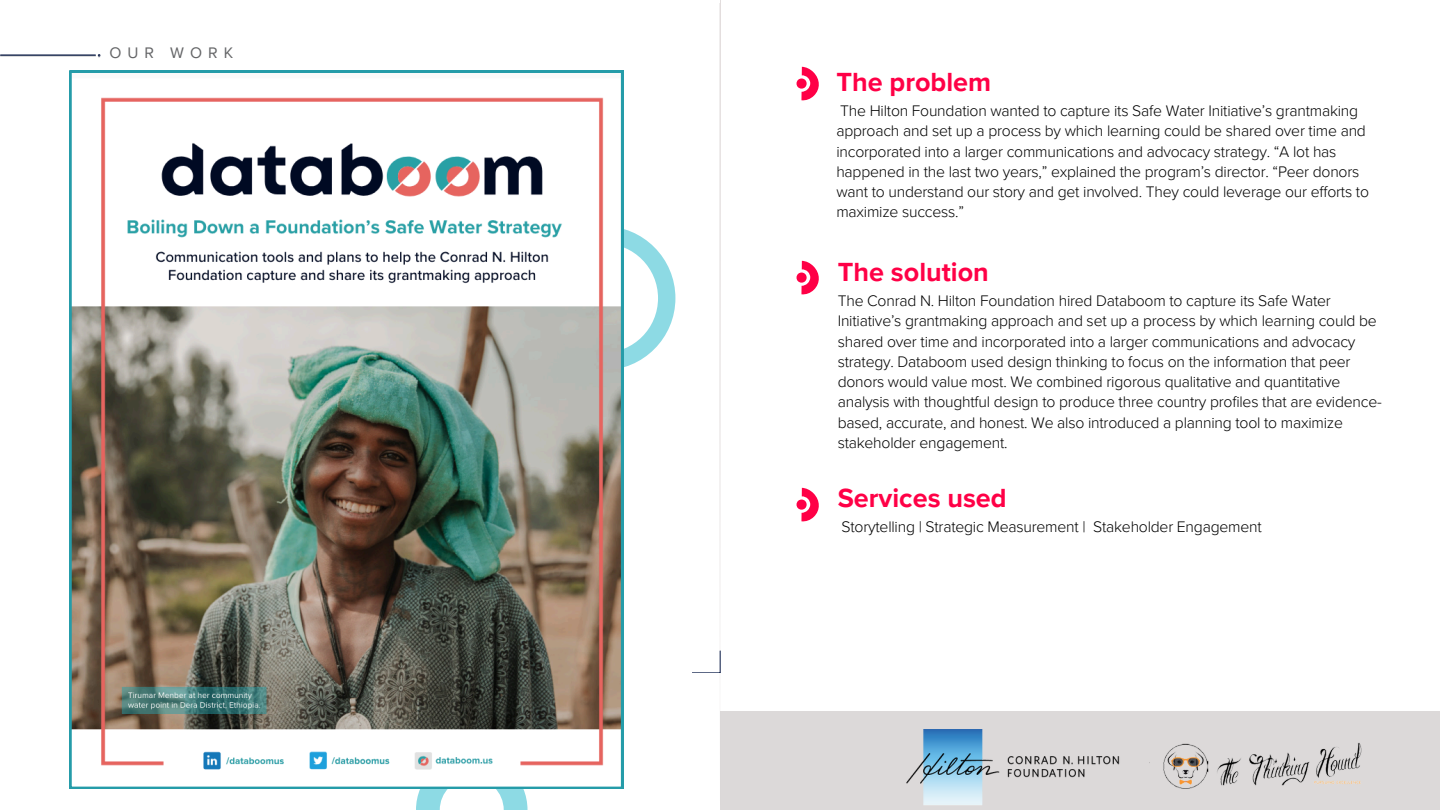
<style>
.page{position:relative;width:1440px;height:810px;background:#fff}
.page>*{position:absolute;margin:0;border:0;box-sizing:border-box;transform-origin:0 0}
.t1{font:700 27px "Proxima Nova";color:#ff0046}
.t2{font:300 15.8px/20.2px "Proxima Nova";letter-spacing:-.015em;color:#000}
.t3{font:15.8px "Proxima Nova";letter-spacing:.38em;color:#636466}
</style>
<div class="page">
<svg style="left:416px;top:788px;width:112px;height:22px"></svg>
<div style="left:720px;top:711px;width:720px;height:99px;background:#dcd9d9"></div>
<div style="left:531px;top:226px;width:144px;height:144px;background:#8ddae4;border-radius:50%"></div>
<div style="left:549px;top:243px;width:109px;height:110px;background:#fff;border-radius:50%"></div>
<svg style="left:796px;top:67px;width:23px;height:33px"></svg>
<svg style="left:796px;top:261px;width:23px;height:33px"></svg>
<svg style="left:796px;top:488px;width:23px;height:33px"></svg>
<img style="left:906px;top:729px;width:214px;height:76px">
<img style="left:1149px;top:743px;width:213px;height:46px">
<svg style="left:692px;top:0;width:29px;height:673px"></svg>
<img style="left:70px;top:71px;width:553px;height:717px">
<svg style="left:0;top:54px;width:100px;height:4px"></svg>
<p class="t3" style="left:109px;top:43px;width:125px">OUR WORK</p>
<p class="t1" style="left:836px;top:67px;width:156px">The problem</p>
<p class="t2" style="left:836px;top:101px;width:534px">The Hilton Foundation wanted to capture its Safe Water Initiative’s grantmaking approach and set up a process by which learning could be shared over time and incorporated into a larger communications and advocacy strategy. “A lot has happened in the last two years,” explained the program’s director. “Peer donors want to understand our story and get involved. They could leverage our efforts to maximize success.”</p>
<p class="t1" style="left:838px;top:257px;width:153px">The solution</p>
<p class="t2" style="left:838px;top:291px;width:546px">The Conrad N. Hilton Foundation hired Databoom to capture its Safe Water Initiative’s grantmaking approach and set up a process by which learning could be shared over time and incorporated into a larger communications and advocacy strategy. Databoom used design thinking to focus on the information that peer donors would value most. We combined rigorous qualitative and quantitative analysis with thoughtful design to produce three country profiles that are evidence&shy;based, accurate, and honest. We also introduced a planning tool to maximize stakeholder engagement.</p>
<p class="t1" style="left:838px;top:482px;width:170px">Services used</p>
<p class="t2" style="left:842px;top:516px;width:422px">Storytelling | Strategic Measurement | Stakeholder Engagement</p>
</div>
